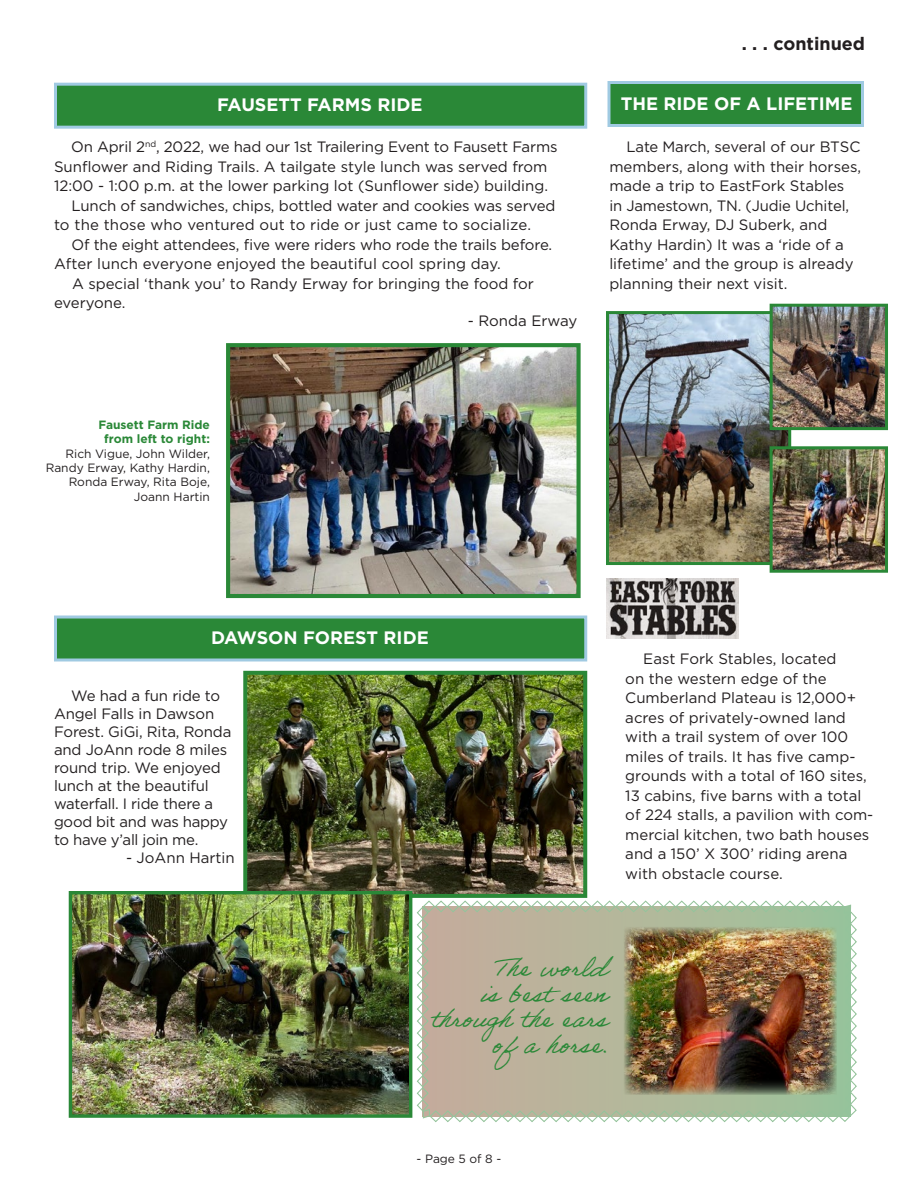
<style>
.page{position:relative;width:918px;height:1188px;background:#fff}
.page>*{position:absolute;margin:0;border:0;box-sizing:border-box;transform-origin:0 0}
.t1{font:25.5px "Adobe Handwriting Ernie";color:#2a8837}
.t2{font:700 18px "Gotham";color:#fff}
.t3{font:700 18px "Gotham";color:#231f20}
.t4{font:15px/19.5px "Gotham";color:#231f20}
.t5{font:12px/14.4px "Gotham";color:#231f20;text-align:right}
.t6{font:700 12px "Gotham";color:#2a8837}
</style>
<div class="page">
<svg style="left:417px;top:900px;width:440px;height:222px;background:#bbbba4"></svg>
<div style="left:54px;top:83px;width:533px;height:46px;background:#2a8837;border:3px solid #a0cae2"></div>
<img style="left:231px;top:348px;width:345px;height:245px">
<div style="left:226px;top:343px;width:355px;height:255px;border:4px solid #2a8837"></div>
<div style="left:608px;top:81px;width:256px;height:46px;background:#2a8837;border:3px solid #a0cae2"></div>
<img style="left:248px;top:676px;width:334px;height:217px">
<div style="left:243px;top:671px;width:344px;height:227px;border:4px solid #2a8837"></div>
<img style="left:73px;top:895px;width:335px;height:219px">
<div style="left:69px;top:891px;width:343px;height:227px;border:3px solid #2a8837"></div>
<div style="left:54px;top:616px;width:533px;height:46px;background:#2a8837;border:3px solid #a0cae2"></div>
<img style="left:610px;top:315px;width:177px;height:246px">
<div style="left:606px;top:311px;width:185px;height:254px;border:3px solid #2a8837"></div>
<img style="left:774px;top:308px;width:110px;height:118px">
<div style="left:770px;top:304px;width:118px;height:126px;border:3px solid #2a8837"></div>
<img style="left:774px;top:450px;width:110px;height:119px">
<div style="left:770px;top:446px;width:118px;height:127px;border:3px solid #2a8837"></div>
<img style="left:606px;top:578px;width:133px;height:61px">
<img style="left:624px;top:927px;width:212px;height:168px">
<p class="t2" style="left:217px;top:93px;width:207px">FAUSETT FARMS RIDE</p>
<p class="t4" style="left:54px;top:137px;width:505px;text-indent:17px">On April 2<sup>nd</sup>, 2022, we had our 1st Trailering Event to Fausett Farms<br>Sunflower and Riding Trails. A tailgate style lunch was served from</p>
<p class="t4" style="left:54px;top:176px;width:496px">12:00 - 1:00 p.m. at the lower parking lot (Sunflower side) building.</p>
<p class="t4" style="left:71px;top:195px;width:486px">Lunch of sandwiches, chips, bottled water and cookies was served</p>
<p class="t4" style="left:54px;top:215px;width:479px">to the those who ventured out to ride or just came to socialize.</p>
<p class="t4" style="left:71px;top:234px;width:482px">Of the eight attendees, five were riders who rode the trails before.</p>
<p class="t4" style="left:54px;top:254px;width:448px">After lunch everyone enjoyed the beautiful cool spring day.</p>
<p class="t4" style="left:72px;top:273px;width:464px">A special ‘thank you’ to Randy Erway for bringing the food for</p>
<p class="t4" style="left:54px;top:293px;width:73px">everyone.</p>
<p class="t4" style="left:468px;top:311px;width:111px">- Ronda Erway</p>
<p class="t3" style="left:742px;top:32px;width:125px">. . . continued</p>
<p class="t2" style="left:621px;top:91px;width:233px">THE RIDE OF A LIFETIME</p>
<p class="t4" style="left:609px;top:137px;width:253px;text-indent:17px">Late March, several of our BTSC members, along with their horses, made a trip to EastFork Stables<br>in Jamestown, TN. (Judie Uchitel,<br>Ronda Erway, DJ Suberk, and<br>Kathy Hardin) It was a ‘ride of a lifetime’ and the group is already planning their next visit.</p>
<p class="t6" style="left:98px;top:417px;width:113px">Fausett Farm Ride</p>
<p class="t6" style="left:104px;top:431px;width:107px">from left to right:</p>
<p class="t5" style="left:66px;top:446px;width:146px">Rich Vigue, John Wilder,</p>
<p class="t5" style="left:46px;top:460px;width:166px">Randy Erway, Kathy Hardin,<br>Ronda Erway, Rita Boje,</p>
<p class="t5" style="left:134px;top:489px;width:78px">Joann Hartin</p>
<p class="t2" style="left:211px;top:626px;width:219px">DAWSON FOREST RIDE</p>
<p class="t4" style="left:54px;top:686px;width:179px;line-height:18px;text-indent:17px">We had a fun ride to<br>Angel Falls in Dawson<br>Forest. GiGi, Rita, Ronda and JoAnn rode 8 miles round trip. We enjoyed lunch at the beautiful waterfall. I ride there a good bit and was happy to have y’all join me.</p>
<p class="t4" style="left:126px;top:847px;width:110px">- JoAnn Hartin</p>
<p class="t4" style="left:643px;top:649px;width:195px">East Fork Stables, located</p>
<p class="t4" style="left:625px;top:668px;width:203px">on the western edge of the</p>
<p class="t4" style="left:625px;top:688px;width:243px">Cumberland Plateau is 12,000+ acres of privately-owned land with a trail system of over 100 miles of trails. It has five camp&shy;grounds with a total of 160 sites,<br>13 cabins, five barns with a total</p>
<p class="t4" style="left:625px;top:805px;width:250px">of 224 stalls, a pavilion with com&shy;mercial kitchen, two bath houses and a 150’ X 300’ riding arena with obstacle course.</p>
<p class="t1" style="left:495px;top:953px;width:114px">The world</p>
<p class="t1" style="left:480px;top:978px;width:129px">is best seen</p>
<p class="t1" style="left:431px;top:1004px;width:178px">through the ears</p>
<p class="t1" style="left:492px;top:1029px;width:117px">of a horse.</p>
<p class="t5" style="left:417px;top:1151px;width:86px">- Page 5 of 8 -</p>
</div>
